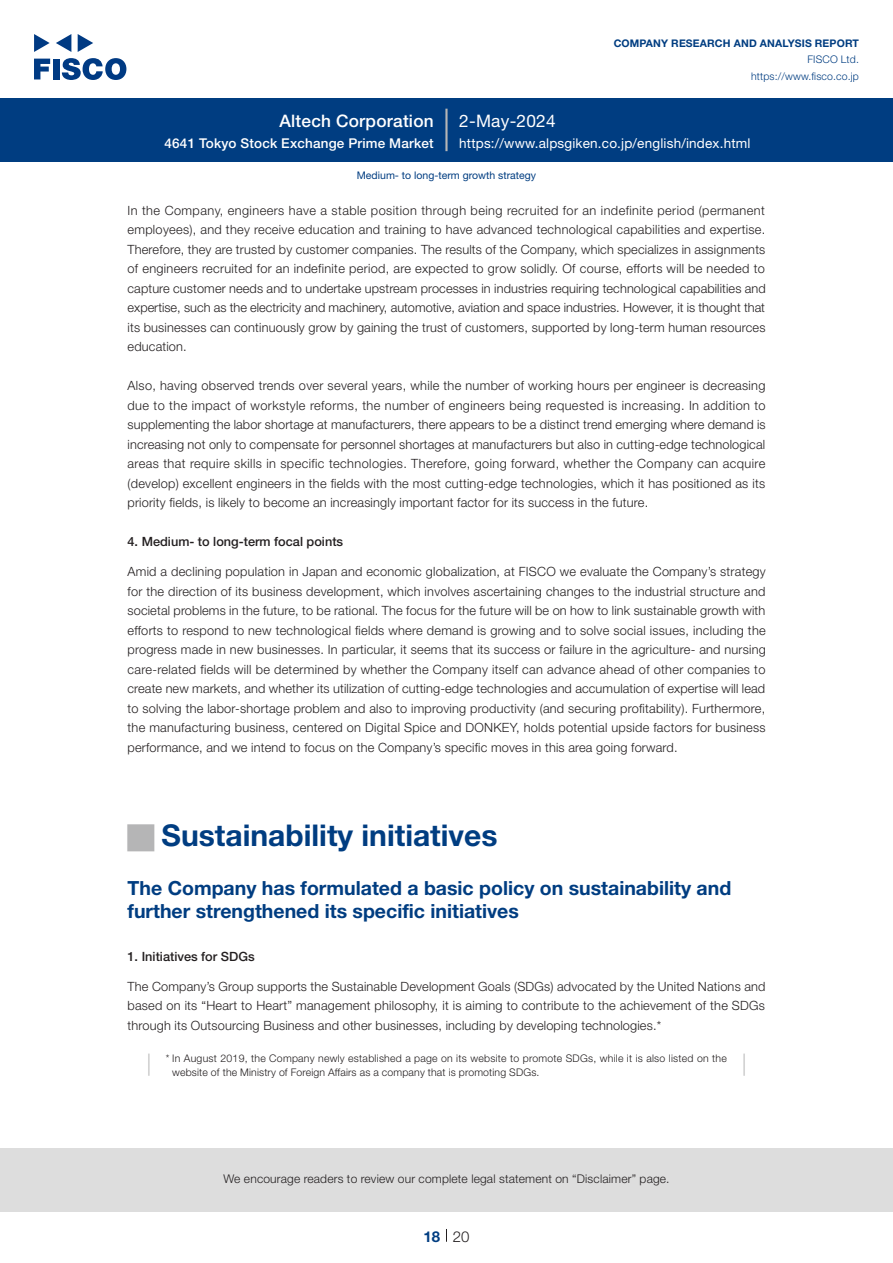
<style>
.page{position:relative;width:893px;height:1263px;background:#fff}
.page>*{position:absolute;margin:0;border:0;box-sizing:border-box;transform-origin:0 0}
.t1{font:700 30px "Helvetica Neue LT Std";color:#003d81}
.t2{font:27px "European Pi Std 1";color:#b5b5b6}
.t3{font:700 19.5px/22.5px "Helvetica Neue LT Std";color:#003d81}
.t4{font:500 17.25px "Helvetica Neue LT Std";letter-spacing:.015em;color:#fff}
.t5{font:17.25px "Helvetica Neue LT Std";letter-spacing:.015em;color:#fff}
.t6{font:300 15px "Helvetica Neue LT Std";color:#231f20}
.t7{font:700 15px "Helvetica Neue LT Std";color:#003d81}
.t8{font:13.5px "Helvetica Neue LT Std";letter-spacing:.015em;color:#fff}
.t9{font:500 13.5px "Helvetica Neue LT Std";letter-spacing:.015em;color:#fff}
.t10{font:300 12.75px/19.5px "Helvetica Neue LT Std";letter-spacing:.015em;color:#231f20;text-align:justify}
.t11{font:500 12.75px "Helvetica Neue LT Std";color:#231f20}
.t12{font:300 12px "Helvetica Neue LT Std";letter-spacing:.015em;color:#231f20}
.t13{font:300 10.5px/13.5px "Helvetica Neue LT Std";letter-spacing:.025em;color:#231f20}
.t14{font:700 10.5px "Helvetica Neue LT Std";letter-spacing:.015em;color:#003d81}
.t15{font:300 10.5px/16.5px "Helvetica Neue LT Std";letter-spacing:.015em;color:#003d81;text-align:right}
.t16{font:10.5px "Helvetica Neue LT Std";color:#003d81}
</style>
<div class="page">
<div style="left:0;top:1148px;width:893px;height:64px;background:#ddd"></div>
<svg style="left:34px;top:59px;width:16px;height:20px"></svg>
<div style="left:53px;top:59px;width:6px;height:20px;background:#003a83"></div>
<svg style="left:62px;top:58px;width:64px;height:22px"></svg>
<svg style="left:34px;top:34px;width:16px;height:18px"></svg>
<svg style="left:78px;top:34px;width:15px;height:18px"></svg>
<svg style="left:56px;top:34px;width:15px;height:18px"></svg>
<div style="left:0;top:98px;width:893px;height:64px;background:#003d81"></div>
<hr style="left:445px;top:109px;width:3px;height:42px;background:#b5b5b6">
<svg style="left:446px;top:1229px;width:1px;height:13px"></svg>
<hr style="left:148px;top:1053px;width:2px;height:23px;background:#d3d3d3">
<hr style="left:743px;top:1053px;width:2px;height:23px;background:#d3d3d3">
<h3 class="t4" style="left:279px;top:110px;width:156px">Altech Corporation</h3>
<p class="t9" style="left:165px;top:135px;width:271px">4641 Tokyo Stock Exchange Prime Market</p>
<h3 class="t5" style="left:459px;top:110px;width:98px">2-May-2024</h3>
<p class="t14" style="left:614px;top:37px;width:247px">COMPANY RESEARCH AND ANALYSIS REPORT</p>
<p class="t15" style="left:751px;top:51px;width:109px">FISCO Ltd. https://www.fisco.co j p.</p>
<p class="t8" style="left:459px;top:135px;width:293px">https://www.alpsgiken.co j p. /english/index.html</p>
<p class="t16" style="left:357px;top:169px;width:181px">Medium to- long-term growth strategy</p>
<p class="t10" style="left:128px;top:200px;width:640px">In the Company, engineers have a stable position through being recruited for an indefinite period (permanent employees ,) and they receive education and training to have advanced technological capabilities and expertise.<br>Therefore, they are trusted by customer companies. The results of the Company, which specializes in assignments of engineers recruited for an indefinite period, are expected to grow solidly. Of course, efforts will be needed to capture customer needs and to undertake upstream processes in industries requiring technological capabilities and expertise, such as the electricity and machinery, automotive, aviation and space industries. However isit, thought that its businesses can continuously grow by gaining the trust of customers, supported by long-term human resources education.</p>
<p class="t10" style="left:128px;top:376px;width:640px">Also, having observed trends over several years, while the number of working hours per engineer is decreasing due to the impact of workstyle reforms, the number of engineers being requested is increasing In. addition to supplementing the labor shortage at manufacturers, there appears to be a distinct trend emerging where demand is increasing not only to compensate for personnel shortages at manufacturers but also in cutting-edge technological areas that require skills in specific technologies. Therefore, going forward, whether the Company can acquire (develop) excellent engineers in the fields with the most cutting-edge technologies, which it has positioned as its priority fields is, likely to become an increasingly important factor for its success in the future.</p>
<p class="t11" style="left:128px;top:534px;width:217px">4. Medium- to long-term focal points</p>
<p class="t10" style="left:128px;top:562px;width:640px">Amid a declining population in Japan and economic globalization, at FISCO we evaluate the Company s’ strategy for the direction of its business development, which involves ascertaining changes to the industrial structure and societal problems in the future to, be rational. The focus for the future will be on how to link sustainable growth with efforts to respond to new technological fields where demand is growing and to solve social issues, including the progress made in new businesses In. particular it, seems that its success or failure in the agriculture- and nursing care-related fields will be determined by whether the Company itself can advance ahead of other companies to create new markets, and whether its utilization of cutting-edge technologies and accumulation of expertise will lead to solving the labor-shortage problem and also to improving productivity (and securing profitability .) Furthermore, the manufacturing business, centered on Digital Spice and DONKEY, holds potential upside factors for business performance, and we intend to focus on the Company s’ specific moves in this area going forward.</p>
<h2 class="t2" style="left:128px;top:823px;width:28px">■</h2>
<h3 class="t3" style="left:128px;top:877px;width:605px">The Company has formulated a basic policy on sustainability and further strengthened its specific initiatives</h3>
<p class="t11" style="left:128px;top:948px;width:129px">1. Initiatives for SDGs</p>
<p class="t10" style="left:128px;top:976px;width:639px">The Company s’ Group supports the Sustainable Development Goals (SDGs) advocated by the United Nations and based on its “Heart to Heart” management philosophy isit, aiming to contribute to the achievement of the SDGs through its Outsourcing Business and other businesses, including by developing technologies *.</p>
<p class="t13" style="left:172px;top:1051px;width:556px;text-indent:-6px">* In August 2019, the Company newly established a page on its website to promote SDGs, while isit also listed on the website of the Ministry of Foreign Affairs as a company that is promoting SDGs.</p>
<h1 class="t1" style="left:162px;top:817px;width:337px">Sustainability initiatives</h1>
<p class="t12" style="left:223px;top:1171px;width:448px">We encourage readers to review our complete legal statement on “Disclaimer” page.</p>
<p class="t7" style="left:423px;top:1227px;width:18px">18</p>
<p class="t6" style="left:453px;top:1227px;width:18px">20</p>
</div>
